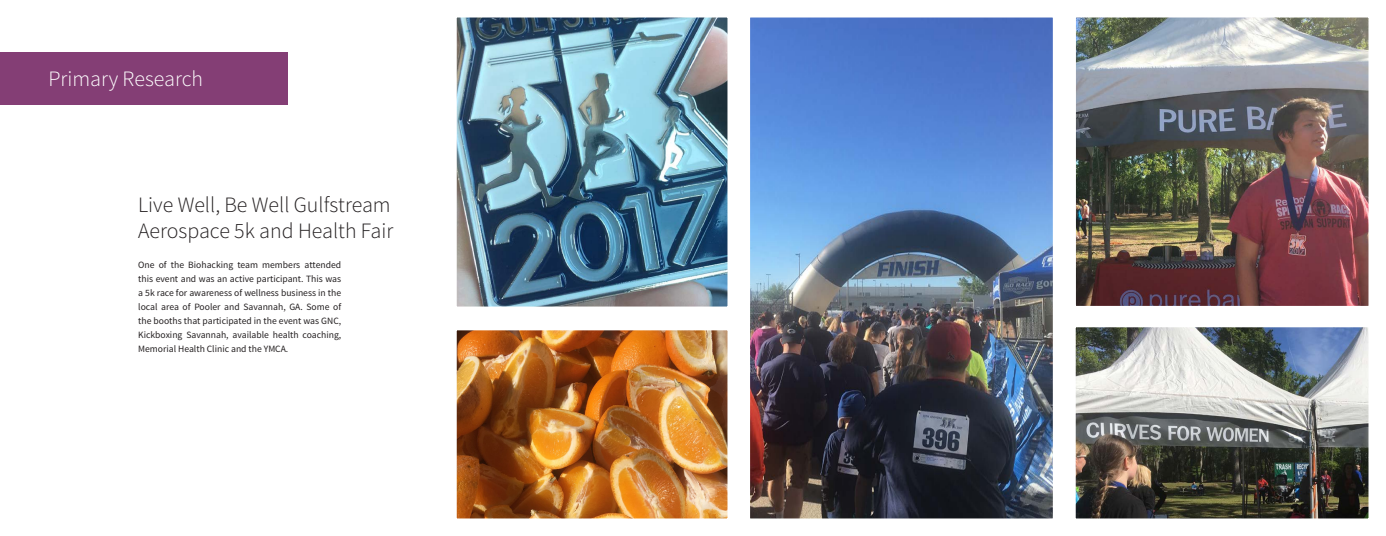
<style>
.page{position:relative;width:1386px;height:536px;background:#fff}
.page>*{position:absolute;margin:0;border:0;box-sizing:border-box;transform-origin:0 0}
.t1{font:300 21.88px/26.2px "Source Sans Pro";color:#231f20}
.t2{font:300 21.88px "Source Sans Pro";color:#fff}
.t3{font:9.62px/14px "Source Sans Pro";color:#231f20;text-align:justify}
</style>
<div class="page">
<div style="left:0;top:52px;width:288px;height:53px;background:#843e75"></div>
<img style="left:458px;top:19px;width:268px;height:286px">
<div style="left:439px;top:0;width:306px;height:324px;border:18px solid #fff"></div>
<img style="left:458px;top:332px;width:268px;height:185px">
<div style="left:439px;top:313px;width:306px;height:223px;border:18px solid #fff"></div>
<img style="left:752px;top:19px;width:299px;height:498px">
<div style="left:733px;top:0;width:337px;height:536px;border:18px solid #fff"></div>
<img style="left:1077px;top:19px;width:290px;height:285px">
<img style="left:1077px;top:329px;width:290px;height:188px">
<h1 class="t2" style="left:49px;top:65px;width:156px">Primary Research</h1>
<h1 class="t1" style="left:138px;top:192px;width:257px">Live Well, Be Well Gulfstream<br>Aerospace 5k and Health Fair</h1>
<p class="t3" style="left:138px;top:258px;width:205px">One of the Biohacking team members attended this event and was an active participant. This was a 5k race for awareness of wellness business in the local area of Pooler and Savannah, GA. Some of the booths that participated in the event was GNC, Kickboxing Savannah, available health coaching, Memorial Health Clinic and the YMCA.</p>
</div>
